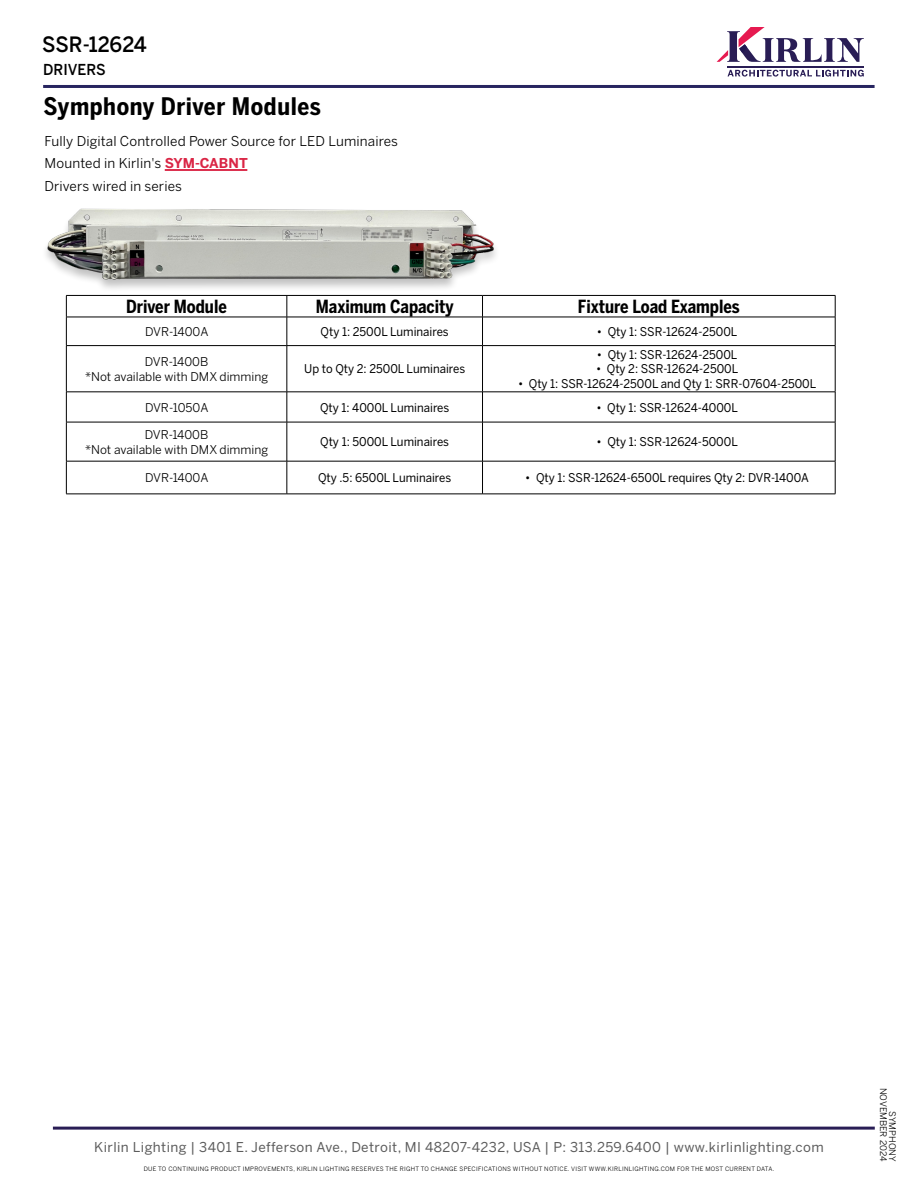
<style>
.page{position:relative;width:918px;height:1188px;background:#fff}
.page>*{position:absolute;margin:0;border:0;box-sizing:border-box;transform-origin:0 0}
.t1{font:700 24px "Benton Sans Condensed";letter-spacing:.025em;color:#000}
.fixt___L{font:500 21px "Benton Sans";letter-spacing:-.005em;color:#000;scale:.95 1}
.fixt___R{font:700 18px "Benton Sans Condensed";color:#000;scale:.95 1}
.t2{font:500 15px "Benton Sans";color:#000;scale:.95 1}
.t3{font:13.5px "Benton Sans";letter-spacing:.03em;color:#5c5c5c}
.Headline{font:13.5px "Benton Sans";letter-spacing:.01em;color:#000}
.fixt___R-2{font:12px "Benton Sans";color:#000;scale:.95 1}
.fixt___R-3{font:12px "Benton Sans";color:#000}
.t4{font:9px/9px "Benton Sans";color:#000;text-align:right}
.t5{font:6px "Benton Sans";letter-spacing:.05em;color:#000}
.s1{font-weight:700;color:#da2545}
</style>
<div class="page">
<hr style="left:727px;top:66px;width:136px;height:2px;background:#291d55">
<svg style="left:717px;top:28px;width:146px;height:34px"></svg>
<svg style="left:728px;top:70px;width:135px;height:7px"></svg>
<hr style="left:43px;top:85px;width:832px;height:3px;background:#272560">
<hr style="left:53px;top:1127px;width:822px;height:3px;background:#291d55">
<div style="left:41px;top:208px;width:459px;height:85px;background:#000;opacity:.25"></div>
<img style="left:44px;top:208px;width:450px;height:74px">
<hr style="left:165px;top:169px;width:82px;height:2px;background:#da2545">
<hr style="left:66px;top:295px;width:221px;height:1px;background:#000">
<hr style="left:287px;top:295px;width:196px;height:1px;background:#000">
<hr style="left:483px;top:295px;width:352px;height:1px;background:#000">
<hr style="left:66px;top:317px;width:221px;height:1px;background:#000">
<svg style="left:66px;top:296px;width:1px;height:49px"></svg>
<hr style="left:287px;top:317px;width:196px;height:1px;background:#000">
<svg style="left:287px;top:296px;width:1px;height:49px"></svg>
<hr style="left:483px;top:317px;width:352px;height:1px;background:#000">
<svg style="left:482px;top:296px;width:1px;height:49px"></svg>
<svg style="left:835px;top:296px;width:1px;height:49px"></svg>
<hr style="left:66px;top:345px;width:221px;height:1px;background:#000">
<hr style="left:66px;top:346px;width:1px;height:46px;background:#000">
<hr style="left:287px;top:345px;width:196px;height:1px;background:#000">
<hr style="left:287px;top:346px;width:1px;height:46px;background:#000">
<hr style="left:483px;top:345px;width:352px;height:1px;background:#000">
<hr style="left:482px;top:346px;width:1px;height:46px;background:#000">
<hr style="left:835px;top:346px;width:1px;height:46px;background:#000">
<hr style="left:66px;top:392px;width:221px;height:1px;background:#000">
<hr style="left:66px;top:392px;width:1px;height:30px;background:#000">
<hr style="left:287px;top:392px;width:196px;height:1px;background:#000">
<hr style="left:287px;top:392px;width:1px;height:30px;background:#000">
<hr style="left:483px;top:392px;width:352px;height:1px;background:#000">
<hr style="left:482px;top:392px;width:1px;height:30px;background:#000">
<hr style="left:835px;top:392px;width:1px;height:30px;background:#000">
<hr style="left:66px;top:422px;width:221px;height:1px;background:#000">
<hr style="left:66px;top:422px;width:1px;height:39px;background:#000">
<hr style="left:287px;top:422px;width:196px;height:1px;background:#000">
<hr style="left:287px;top:422px;width:1px;height:39px;background:#000">
<hr style="left:483px;top:422px;width:352px;height:1px;background:#000">
<hr style="left:482px;top:422px;width:1px;height:39px;background:#000">
<hr style="left:835px;top:422px;width:1px;height:39px;background:#000">
<hr style="left:66px;top:461px;width:221px;height:1px;background:#000">
<hr style="left:66px;top:461px;width:1px;height:33px;background:#000">
<hr style="left:287px;top:461px;width:196px;height:1px;background:#000">
<hr style="left:287px;top:461px;width:1px;height:33px;background:#000">
<hr style="left:483px;top:461px;width:352px;height:1px;background:#000">
<hr style="left:482px;top:461px;width:1px;height:33px;background:#000">
<hr style="left:835px;top:461px;width:1px;height:33px;background:#000">
<hr style="left:66px;top:494px;width:221px;height:1px;background:#000">
<hr style="left:287px;top:494px;width:196px;height:1px;background:#000">
<hr style="left:483px;top:494px;width:352px;height:1px;background:#000">
<p class="fixt___L" style="left:42px;top:32px;width:112px">SSR-12624</p>
<p class="t2" style="left:43px;top:60px;width:67px">DRIVERS</p>
<h1 class="t1" style="left:44px;top:91px;width:279px">Symphony Driver Modules</h1>
<p class="Headline" style="left:45px;top:133px;width:355px">Fully Digital Controlled Power Source for LED Luminaires</p>
<p class="Headline" style="left:45px;top:155px;width:205px">Mounted in Kirlin's <span class="s1">SYM-CABNT</span></p>
<p class="Headline" style="left:45px;top:178px;width:139px">Drivers wired in series</p>
<p class="fixt___R" style="left:126px;top:295px;width:107px">Driver Module</p>
<p class="fixt___R" style="left:316px;top:295px;width:147px">Maximum Capacity</p>
<p class="fixt___R" style="left:578px;top:295px;width:172px">Fixture Load Examples</p>
<p class="fixt___R-3" style="left:145px;top:324px;width:65px">DVR-1400A</p>
<p class="fixt___R-2" style="left:321px;top:324px;width:136px">Qty 1: 2500L Luminaires</p>
<p class="fixt___R-2" style="left:597px;top:324px;width:149px">• Qty 1: SSR-12624-2500L</p>
<p class="fixt___R-3" style="left:145px;top:354px;width:65px">DVR-1400B</p>
<p class="fixt___R-3" style="left:85px;top:369px;width:185px">*Not available with DMX dimming</p>
<p class="fixt___R-2" style="left:597px;top:347px;width:149px">• Qty 1: SSR-12624-2500L</p>
<p class="fixt___R-2" style="left:596px;top:362px;width:151px">• Qty 2: SSR-12624-2500L</p>
<p class="fixt___R-2" style="left:518px;top:377px;width:316px">• Qty 1: SSR-12624-2500L and Qty 1: SRR-07604-2500L</p>
<p class="fixt___R-2" style="left:304px;top:362px;width:171px">Up to Qty 2: 2500L Luminaires</p>
<p class="fixt___R-3" style="left:145px;top:400px;width:65px">DVR-1050A</p>
<p class="fixt___R-2" style="left:320px;top:400px;width:137px">Qty 1: 4000L Luminaires</p>
<p class="fixt___R-2" style="left:596px;top:400px;width:151px">• Qty 1: SSR-12624-4000L</p>
<p class="fixt___R-3" style="left:145px;top:427px;width:65px">DVR-1400B</p>
<p class="fixt___R-3" style="left:85px;top:442px;width:185px">*Not available with DMX dimming</p>
<p class="fixt___R-2" style="left:320px;top:435px;width:137px">Qty 1: 5000L Luminaires</p>
<p class="fixt___R-2" style="left:597px;top:435px;width:150px">• Qty 1: SSR-12624-5000L</p>
<p class="fixt___R-3" style="left:145px;top:471px;width:65px">DVR-1400A</p>
<p class="fixt___R-2" style="left:318px;top:471px;width:142px">Qty .5: 6500L Luminaires</p>
<p class="fixt___R-2" style="left:525px;top:471px;width:300px">• Qty 1: SSR-12624-6500L requires Qty 2: DVR-1400A</p>
<p class="t3" style="left:94px;top:1139px;width:731px">Kirlin Lighting | 3401 E. Jefferson Ave., Detroit, MI 48207-4232, USA | P: 313.259.6400 | www.kirlinlighting.com</p>
<p class="t5" style="left:144px;top:1165px;width:632px">DUE TO CONTINUING PRODUCT IMPROVEMENTS, KIRLIN LIGHTING RESERVES THE RIGHT TO CHANGE SPECIFICATIONS WITHOUT NOTICE. VISIT WWW.KIRLINLIGHTING.COM FOR THE MOST CURRENT DATA.</p>
<p class="t4" style="left:897px;top:1088px;width:75px;rotate:90deg">SYMPHONY<br>NOVEMBER 2024</p>
</div>
